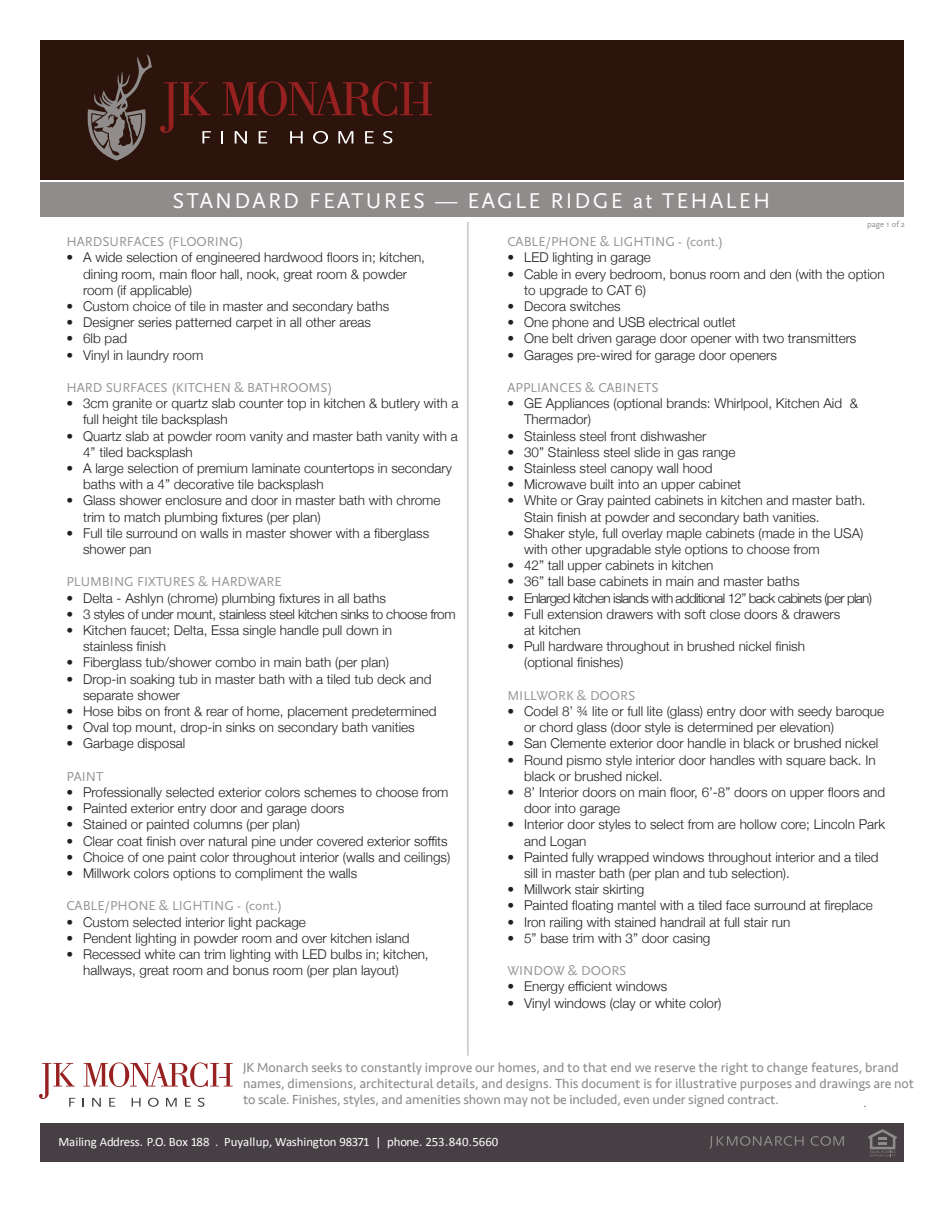
<style>
.page{position:relative;width:945px;height:1215px;background:#fff}
.page>*{position:absolute;margin:0;border:0;box-sizing:border-box;transform-origin:0 0}
.t1{font:22.35px "Scala Sans OT";letter-spacing:.1em;color:#fff}
.t2{font:300 13.5px/16.2px "Helvetica Neue";color:#231f20}
.t3{font:13.5px/16.2px "Seravek";color:#8e8c8a}
.t4{font:13.5px "Scala Sans OT";color:#939598}
.t5{font:300 13.5px "Helvetica Neue";letter-spacing:-.05em;color:#231f20}
.t6{font:300 13.5px "Helvetica Neue";letter-spacing:-.025em;color:#231f20}
.t7{font:12.75px "Calibri";color:#fff}
.t8{font:8.55px "Scala Sans OT";color:#8f8c8b}
</style>
<div class="page">
<hr style="left:468px;top:222px;width:1px;height:834px;background:#a8a9ad">
<div style="left:41px;top:183px;width:863px;height:34px;background:#8f8c8b"></div>
<div style="left:41px;top:1123px;width:863px;height:39px;background:#463f44"></div>
<svg style="left:82px;top:1098px;width:2px;height:9px"></svg>
<svg style="left:92px;top:1098px;width:9px;height:9px"></svg>
<svg style="left:109px;top:1098px;width:6px;height:9px"></svg>
<svg style="left:132px;top:1098px;width:9px;height:9px"></svg>
<svg style="left:148px;top:1098px;width:11px;height:9px"></svg>
<svg style="left:166px;top:1098px;width:11px;height:9px"></svg>
<svg style="left:185px;top:1098px;width:6px;height:9px"></svg>
<svg style="left:198px;top:1098px;width:7px;height:9px"></svg>
<svg style="left:39px;top:1063px;width:36px;height:44px"></svg>
<svg style="left:84px;top:1062px;width:149px;height:25px"></svg>
<svg style="left:709px;top:1136px;width:95px;height:13px"></svg>
<svg style="left:811px;top:1136px;width:33px;height:10px"></svg>
<svg style="left:868px;top:1129px;width:29px;height:28px"></svg>
<div style="left:41px;top:40px;width:863px;height:139px;background:#2c140c"></div>
<svg style="left:221px;top:131px;width:2px;height:13px"></svg>
<svg style="left:235px;top:131px;width:12px;height:13px"></svg>
<svg style="left:259px;top:131px;width:8px;height:13px"></svg>
<svg style="left:290px;top:131px;width:13px;height:13px"></svg>
<svg style="left:313px;top:131px;width:15px;height:13px"></svg>
<svg style="left:338px;top:131px;width:15px;height:13px"></svg>
<svg style="left:365px;top:131px;width:9px;height:13px"></svg>
<svg style="left:383px;top:131px;width:10px;height:13px"></svg>
<svg style="left:160px;top:82px;width:51px;height:62px"></svg>
<svg style="left:223px;top:81px;width:209px;height:35px"></svg>
<svg style="left:87px;top:54px;width:65px;height:107px"></svg>
<h1 class="t1" style="left:173px;top:188px;width:599px">STANDARD FEATURES — EAGLE RIDGE at TEHALEH</h1>
<p class="t8" style="left:867px;top:220px;width:40px">page 1 of 2</p>
<p class="t4" style="left:66px;top:235px;width:179px">HARDSURFACES (FLOORING)</p>
<p class="t2" style="left:83px;top:249px;width:343px;text-indent:-17px">• A wide selection of engineered hardwood floors in; kitchen, dining room, main floor hall, nook, great room &amp; powder room (if applicable)</p>
<p class="t2" style="left:66px;top:297px;width:324px">• Custom choice of tile in master and secondary baths</p>
<p class="t2" style="left:66px;top:313px;width:306px">• Designer series patterned carpet in all other areas</p>
<p class="t2" style="left:66px;top:330px;width:62px">• 6lb pad</p>
<p class="t2" style="left:66px;top:346px;width:138px">• Vinyl in laundry room</p>
<p class="t4" style="left:66px;top:380px;width:268px">HARD SURFACES (KITCHEN &amp; BATHROOMS)</p>
<p class="t2" style="left:83px;top:394px;width:377px;text-indent:-17px">• 3cm granite or quartz slab counter top in kitchen &amp; butlery with a full height tile backsplash</p>
<p class="t2" style="left:83px;top:427px;width:376px;text-indent:-17px">• Quartz slab at powder room vanity and master bath vanity with a<br>4” tiled backsplash</p>
<p class="t2" style="left:83px;top:459px;width:370px;text-indent:-17px">• A large selection of premium laminate countertops in secondary baths with a 4” decorative tile backsplash</p>
<p class="t2" style="left:83px;top:492px;width:359px;text-indent:-17px">• Glass shower enclosure and door in master bath with chrome trim to match plumbing fixtures (per plan)</p>
<p class="t2" style="left:83px;top:524px;width:348px;text-indent:-17px">• Full tile surround on walls in master shower with a fiberglass shower pan</p>
<p class="t4" style="left:66px;top:575px;width:217px">PLUMBING FIXTURES &amp; HARDWARE</p>
<p class="t2" style="left:66px;top:589px;width:321px">• Delta - Ashlyn (chrome) plumbing fixtures in all baths</p>
<p class="t6" style="left:66px;top:603px;width:391px">• 3 styles of under mount, stainless steel kitchen sinks to choose from</p>
<p class="t2" style="left:83px;top:621px;width:311px;text-indent:-17px">• Kitchen faucet; Delta, Essa single handle pull down in stainless finish</p>
<p class="t2" style="left:66px;top:654px;width:324px">• Fiberglass tub/shower combo in main bath (per plan)</p>
<p class="t2" style="left:83px;top:670px;width:350px;text-indent:-17px">• Drop-in soaking tub in master bath with a tiled tub deck and separate shower</p>
<p class="t2" style="left:66px;top:702px;width:372px">• Hose bibs on front &amp; rear of home, placement predetermined</p>
<p class="t2" style="left:66px;top:718px;width:350px">• Oval top mount, drop-in sinks on secondary bath vanities</p>
<p class="t2" style="left:66px;top:735px;width:120px">• Garbage disposal</p>
<p class="t4" style="left:66px;top:769px;width:38px">PAINT</p>
<p class="t2" style="left:66px;top:783px;width:384px">• Professionally selected exterior colors schemes to choose from</p>
<p class="t2" style="left:66px;top:799px;width:279px">• Painted exterior entry door and garage doors</p>
<p class="t2" style="left:66px;top:816px;width:235px">• Stained or painted columns (per plan)</p>
<p class="t2" style="left:66px;top:832px;width:383px">• Clear coat finish over natural pine under covered exterior soffits</p>
<p class="t2" style="left:66px;top:848px;width:385px">• Choice of one paint color throughout interior (walls and ceilings)</p>
<p class="t2" style="left:66px;top:864px;width:292px">• Millwork colors options to compliment the walls</p>
<p class="t4" style="left:66px;top:899px;width:217px">CABLE/PHONE &amp; LIGHTING - (cont.)</p>
<p class="t2" style="left:66px;top:913px;width:241px">• Custom selected interior light package</p>
<p class="t2" style="left:66px;top:929px;width:344px">• Pendent lighting in powder room and over kitchen island</p>
<p class="t2" style="left:83px;top:945px;width:347px;text-indent:-17px">• Recessed white can trim lighting with LED bulbs in; kitchen, hallways, great room and bonus room (per plan layout)</p>
<p class="t4" style="left:507px;top:235px;width:217px">CABLE/PHONE &amp; LIGHTING - (cont.)</p>
<p class="t2" style="left:507px;top:249px;width:145px">• LED lighting in garage</p>
<p class="t2" style="left:524px;top:265px;width:362px;text-indent:-17px">• Cable in every bedroom, bonus room and den (with the option to upgrade to CAT 6)</p>
<p class="t2" style="left:507px;top:297px;width:115px">• Decora switches</p>
<p class="t2" style="left:507px;top:313px;width:230px">• One phone and USB electrical outlet</p>
<p class="t2" style="left:507px;top:330px;width:351px">• One belt driven garage door opener with two transmitters</p>
<p class="t2" style="left:507px;top:346px;width:271px">• Garages pre-wired for garage door openers</p>
<p class="t4" style="left:507px;top:380px;width:153px">APPLIANCES &amp; CABINETS</p>
<p class="t2" style="left:524px;top:394px;width:335px;text-indent:-17px">• GE Appliances (optional brands: Whirlpool, Kitchen Aid &amp;<br>Thermador)</p>
<p class="t2" style="left:507px;top:427px;width:200px">• Stainless steel front dishwasher</p>
<p class="t2" style="left:507px;top:443px;width:229px">• 30” Stainless steel slide in gas range</p>
<p class="t2" style="left:507px;top:459px;width:207px">• Stainless steel canopy wall hood</p>
<p class="t2" style="left:507px;top:475px;width:235px">• Microwave built into an upper cabinet</p>
<p class="t2" style="left:524px;top:492px;width:343px;text-indent:-17px">• White or Gray painted cabinets in kitchen and master bath.<br>Stain finish at powder and secondary bath vanities.</p>
<p class="t2" style="left:524px;top:524px;width:341px;text-indent:-17px">• Shaker style, full overlay maple cabinets (made in the USA) with other upgradable style options to choose from</p>
<p class="t2" style="left:507px;top:556px;width:207px">• 42” tall upper cabinets in kitchen</p>
<p class="t2" style="left:507px;top:573px;width:294px">• 36” tall base cabinets in main and master baths</p>
<p class="t5" style="left:507px;top:587px;width:366px">• Enlarged kitchen islands with additional 12” back cabinets (per plan)</p>
<p class="t2" style="left:524px;top:605px;width:318px;text-indent:-17px">• Full extension drawers with soft close doors &amp; drawers at kitchen</p>
<p class="t2" style="left:524px;top:637px;width:282px;text-indent:-17px">• Pull hardware throughout in brushed nickel finish (optional finishes)</p>
<p class="t4" style="left:507px;top:688px;width:129px">MILLWORK &amp; DOORS</p>
<p class="t2" style="left:524px;top:702px;width:362px;text-indent:-17px">• Codel 8’ ¾ lite or full lite (glass) entry door with seedy baroque or chord glass (door style is determined per elevation)</p>
<p class="t2" style="left:507px;top:735px;width:372px">• San Clemente exterior door handle in black or brushed nickel</p>
<p class="t2" style="left:524px;top:751px;width:353px;text-indent:-17px">• Round pismo style interior door handles with square back. In black or brushed nickel.</p>
<p class="t2" style="left:524px;top:783px;width:363px;text-indent:-17px">• 8’ Interior doors on main floor, 6’-8” doors on upper floors and door into garage</p>
<p class="t2" style="left:524px;top:816px;width:363px;text-indent:-17px">• Interior door styles to select from are hollow core; Lincoln Park and Logan</p>
<p class="t2" style="left:524px;top:848px;width:356px;text-indent:-17px">• Painted fully wrapped windows throughout interior and a tiled sill in master bath (per plan and tub selection).</p>
<p class="t2" style="left:507px;top:880px;width:138px">• Millwork stair skirting</p>
<p class="t2" style="left:507px;top:897px;width:367px">• Painted floating mantel with a tiled face surround at fireplace</p>
<p class="t2" style="left:507px;top:913px;width:284px">• Iron railing with stained handrail at full stair run</p>
<p class="t2" style="left:507px;top:929px;width:204px">• 5” base trim with 3” door casing</p>
<p class="t4" style="left:507px;top:964px;width:120px">WINDOW &amp; DOORS</p>
<p class="t2" style="left:507px;top:978px;width:161px">• Energy efficient windows</p>
<p class="t2" style="left:507px;top:994px;width:216px">• Vinyl windows (clay or white color)</p>
<p class="t3" style="left:243px;top:1059px;width:672px">JK Monarch seeks to constantly improve our homes, and to that end we reserve the right to change features, brand names, dimensions, architectural details, and designs. This document is for illustrative purposes and drawings are not to scale. Finishes, styles, and amenities shown may not be included, even under signed contract.</p>
<p class="t7" style="left:59px;top:1133px;width:441px">Mailing Address. P.O. Box 188 . Puyallup, Washington 98371 | phone. 253.840.5660</p>
</div>
